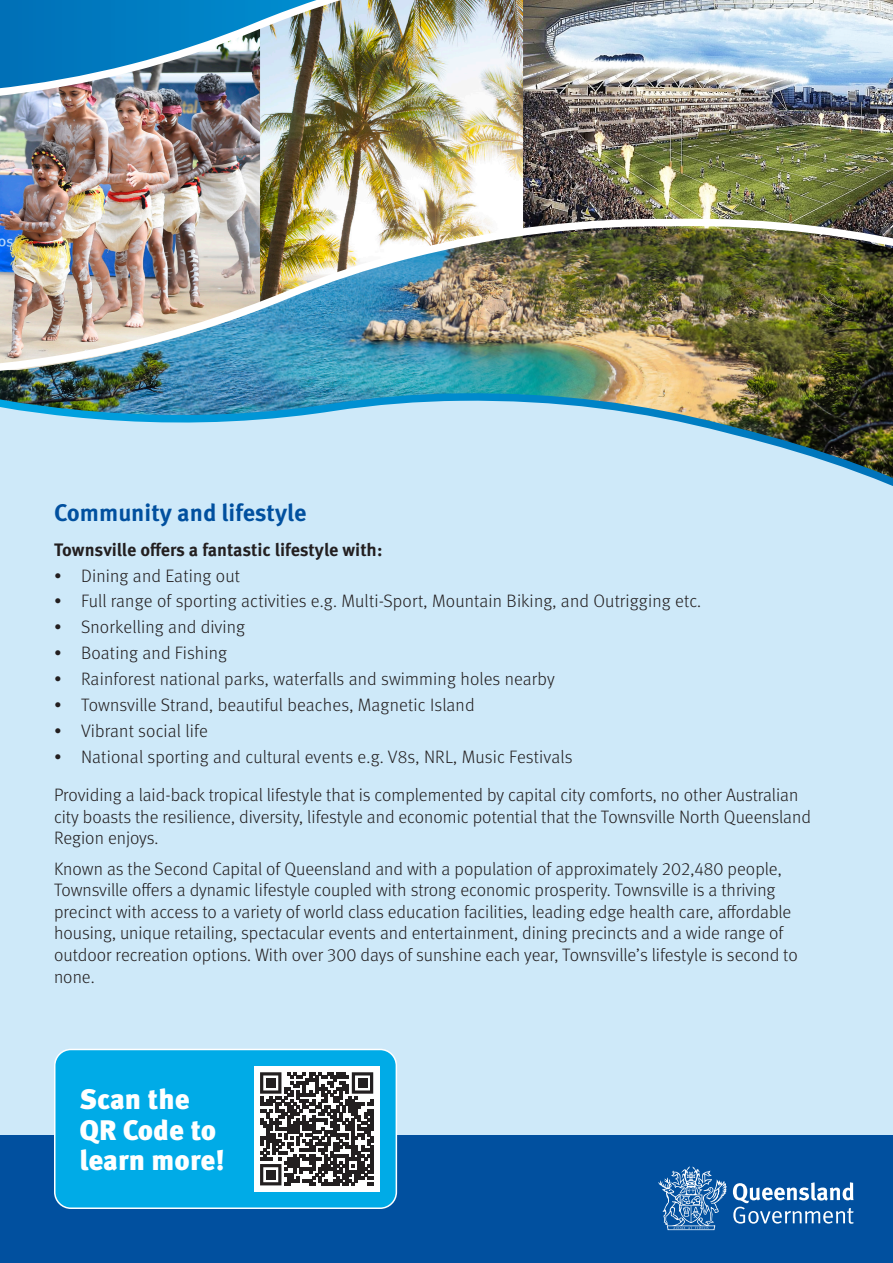
<style>
.page{position:relative;width:893px;height:1263px;background:#fff}
.page>*{position:absolute;margin:0;border:0;box-sizing:border-box;transform-origin:0 0}
.t1{font:900 28.35px/30px "Meta OT";color:#fff}
.t2{font:700 24px "Meta OT";color:#01509f}
.t3{font:300 18px/21.6px "Meta OT";color:#231f20}
.t4{font:700 18px "Meta OT";color:#231f20}
</style>
<div class="page">
<div style="left:0;top:0;width:893px;height:1153px;background:#cee9f9"></div>
<img style="left:0;top:381px;width:893px;height:105px">
<img style="left:0;top:0;width:893px;height:381px">
<div style="left:0;top:1136px;width:893px;height:127px;background:#01509f"></div>
<svg style="left:733px;top:1182px;width:121px;height:42px"></svg>
<svg style="left:658px;top:1166px;width:69px;height:64px"></svg>
<div style="left:55px;top:1049px;width:341px;height:159px;background:#00abe7;border-radius:16px"></div>
<div style="left:54px;top:1049px;width:343px;height:160px;border:2px solid #fff;border-radius:16px"></div>
<div style="left:254px;top:1066px;width:125px;height:125px;background:#fff"></div>
<svg style="left:260px;top:1072px;width:113px;height:113px"></svg>
<div style="left:266px;top:1078px;width:9px;height:9px;background:#231f20"></div>
<div style="left:358px;top:1078px;width:9px;height:9px;background:#231f20"></div>
<div style="left:266px;top:1170px;width:9px;height:9px;background:#231f20"></div>
<p class="t2" style="left:54px;top:498px;width:254px">Community and lifestyle</p>
<p class="t4" style="left:54px;top:538px;width:330px">Townsville offers a fantastic lifestyle with:</p>
<p class="t3" style="left:54px;top:565px;width:188px">• Dining and Eating out</p>
<p class="t3" style="left:54px;top:591px;width:649px">• Full range of sporting activities e.g. Multi-Sport, Mountain Biking, and Outrigging etc.</p>
<p class="t3" style="left:54px;top:617px;width:193px">• Snorkelling and diving</p>
<p class="t3" style="left:54px;top:642px;width:175px">• Boating and Fishing</p>
<p class="t3" style="left:54px;top:668px;width:502px">• Rainforest national parks, waterfalls and swimming holes nearby</p>
<p class="t3" style="left:54px;top:694px;width:422px">• Townsville Strand, beautiful beaches, Magnetic Island</p>
<p class="t3" style="left:54px;top:720px;width:155px">• Vibrant social life</p>
<p class="t3" style="left:54px;top:746px;width:520px">• National sporting and cultural events e.g. V8s, NRL, Music Festivals</p>
<p class="t3" style="left:54px;top:784px;width:758px">Providing a laid-back tropical lifestyle that is complemented by capital city comforts, no other Australian city boasts the resilience, diversity, lifestyle and economic potential that the Townsville North Queensland<br>Region enjoys.</p>
<p class="t3" style="left:54px;top:858px;width:745px">Known as the Second Capital of Queensland and with a population of approximately 202,480 people, Townsville offers a dynamic lifestyle coupled with strong economic prosperity. Townsville is a thriving precinct with access to a variety of world class education facilities, leading edge health care, affordable housing, unique retailing, spectacular events and entertainment, dining precincts and a wide range of outdoor recreation options. With over 300 days of sunshine each year, Townsville’s lifestyle is second to none.</p>
<p class="t1" style="left:79px;top:1086px;width:147px">Scan the<br>QR Code to learn more!</p>
</div>
